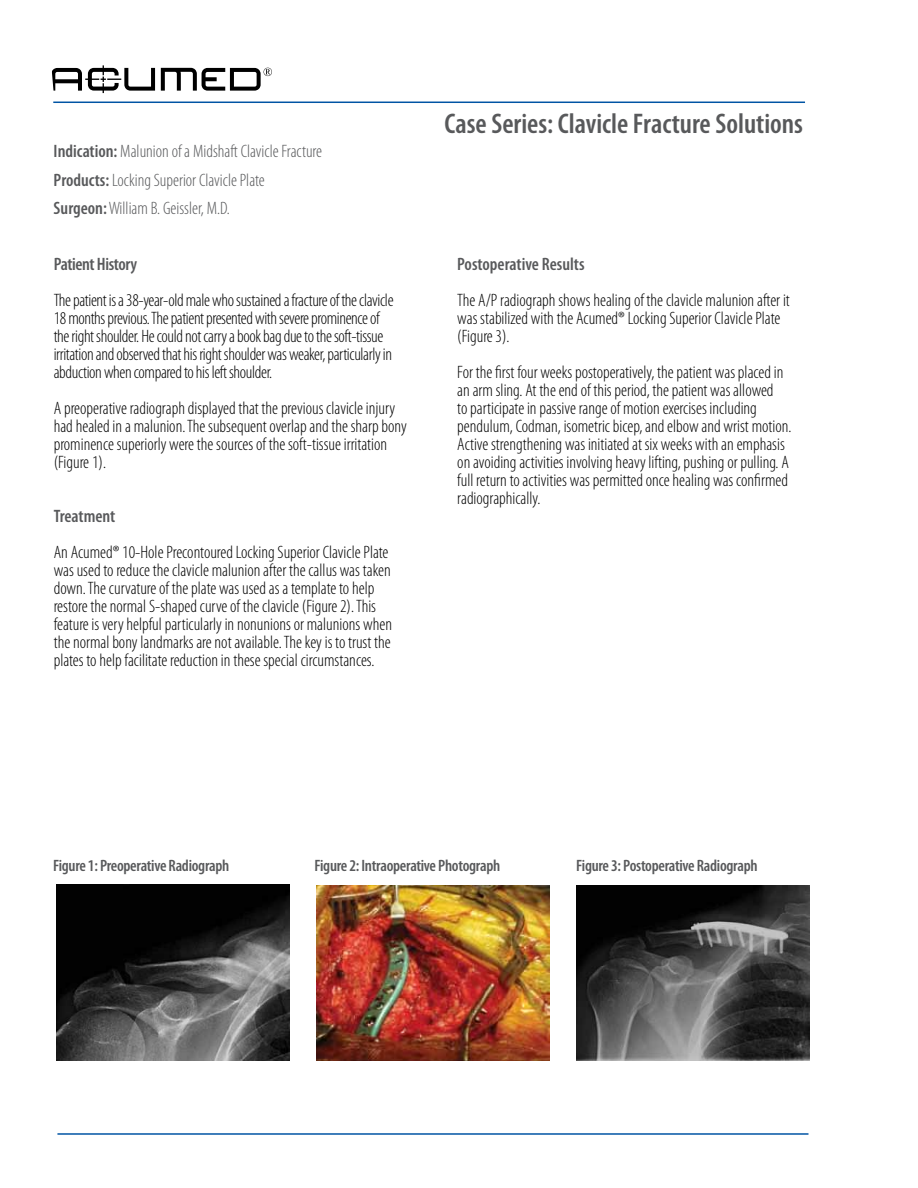
<style>
.page{position:relative;width:918px;height:1188px;background:#fff}
.page>*{position:absolute;margin:0;border:0;box-sizing:border-box;transform-origin:0 0}
.t1{font:600 condensed 28.5px "Myriad Pro";color:#58595b}
.t2{font:300 condensed 18px/18px "Myriad Pro";color:#000}
.t3{font:300 condensed 18px/18px "Myriad Pro";letter-spacing:-.02em;color:#000}
.t4{font:300 condensed 18px "Myriad Pro";color:#58595b}
.t5{font:600 condensed 18px "Myriad Pro";color:#58595b}
.t6{font:600 condensed 18px "Myriad Pro";letter-spacing:-.02em;color:#58595b}
.t7{font:600 condensed 16.5px "Myriad Pro";letter-spacing:-.015em;color:#58595b}
.s1{font-weight:600}
</style>
<div class="page">
<svg style="left:52px;top:65px;width:103px;height:28px"></svg>
<svg style="left:161px;top:68px;width:111px;height:23px"></svg>
<hr style="left:53px;top:102px;width:752px;height:1px;background:#0054a4">
<img style="left:56px;top:885px;width:233px;height:175px">
<img style="left:317px;top:886px;width:232px;height:174px">
<img style="left:576px;top:886px;width:233px;height:174px">
<hr style="left:57px;top:1133px;width:752px;height:2px;background:#0054a4">
<p class="t4" style="left:54px;top:142px;width:270px"><span class="s1">Indication:</span> Malunion of a Midshaft Clavicle Fracture</p>
<p class="t4" style="left:54px;top:170px;width:213px"><span class="s1">Products:</span> Locking Superior Clavicle Plate</p>
<p class="t4" style="left:54px;top:198px;width:178px"><span class="s1">Surgeon:</span> William B. Geissler, M.D.</p>
<p class="t6" style="left:54px;top:254px;width:85px">Patient History</p>
<p class="t3" style="left:54px;top:291px;width:341px">The patient is a 38-year-old male who sustained a fracture of the clavicle 18 months previous. The patient presented with severe prominence of the right shoulder. He could not carry a book bag due to the soft-tissue irritation and observed that his right shoulder was weaker, particularly in abduction when compared to his left shoulder.</p>
<p class="t2" style="left:54px;top:399px;width:355px">A preoperative radiograph displayed that the previous clavicle injury had healed in a malunion. The subsequent overlap and the sharp bony prominence superiorly were the sources of the soft-tissue irritation (Figure 1).</p>
<p class="t5" style="left:54px;top:506px;width:63px">Treatment</p>
<p class="t2" style="left:54px;top:543px;width:340px">An Acumed® 10-Hole Precontoured Locking Superior Clavicle Plate was used to reduce the clavicle malunion after the callus was taken down. The curvature of the plate was used as a template to help restore the normal S-shaped curve of the clavicle (Figure 2). This feature is very helpful particularly in nonunions or malunions when the normal bony landmarks are not available. The key is to trust the plates to help facilitate reduction in these special circumstances.</p>
<p class="t1" style="left:445px;top:108px;width:360px">Case Series: Clavicle Fracture Solutions</p>
<p class="t5" style="left:457px;top:254px;width:129px">Postoperative Results</p>
<p class="t2" style="left:457px;top:291px;width:334px">The A/P radiograph shows healing of the clavicle malunion after it was stabilized with the Acumed® Locking Superior Clavicle Plate (Figure 3).</p>
<p class="t2" style="left:457px;top:363px;width:336px">For the first four weeks postoperatively, the patient was placed in an arm sling. At the end of this period, the patient was allowed<br>to participate in passive range of motion exercises including pendulum, Codman, isometric bicep, and elbow and wrist motion.<br>Active strengthening was initiated at six weeks with an emphasis on avoiding activities involving heavy lifting, pushing or pulling. A full return to activities was permitted once healing was confirmed radiographically.</p>
<p class="t7" style="left:53px;top:856px;width:178px">Figure 1: Preoperative Radiograph</p>
<p class="t7" style="left:315px;top:856px;width:187px">Figure 2: Intraoperative Photograph</p>
<p class="t7" style="left:576px;top:856px;width:183px">Figure 3: Postoperative Radiograph</p>
</div>
